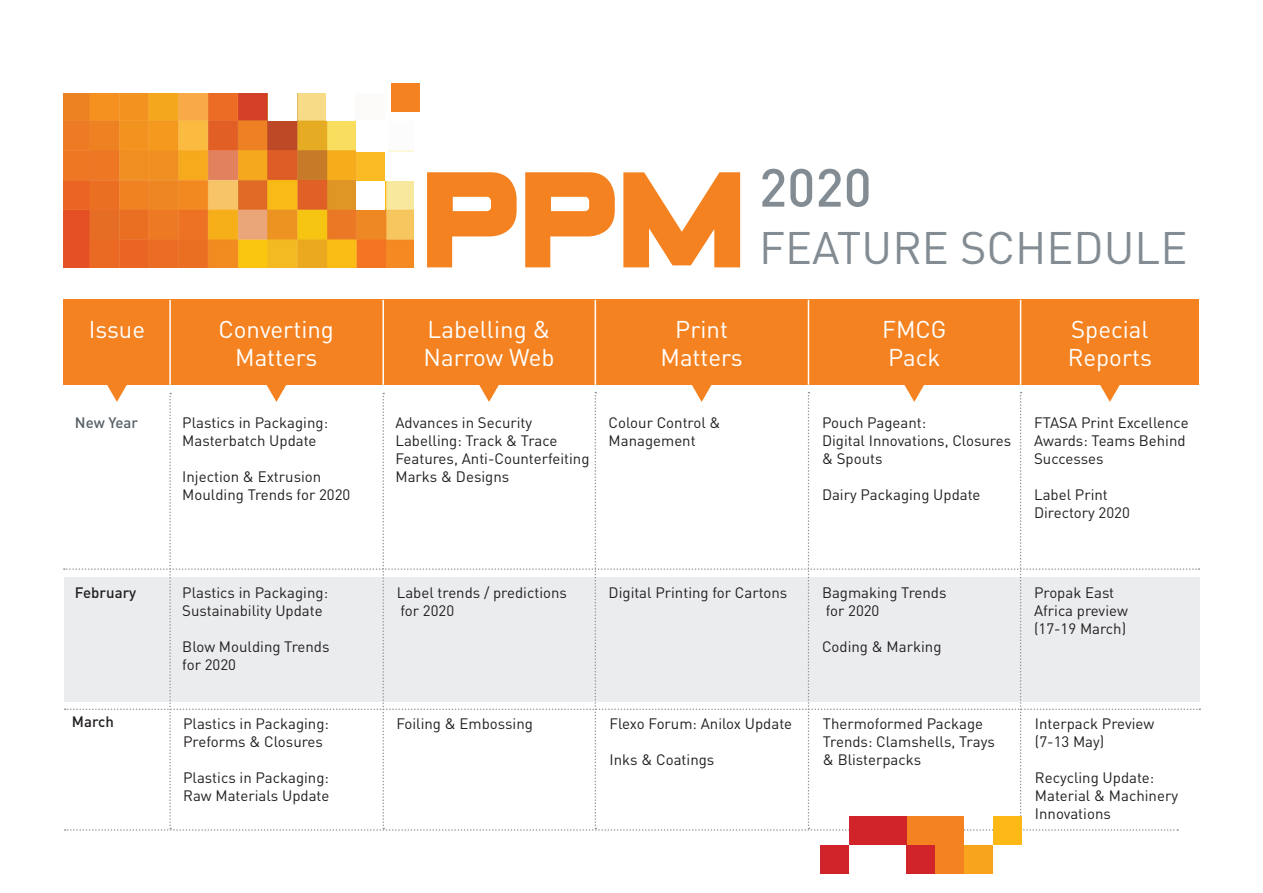
<style>
.page{position:relative;width:1263px;height:893px;background:#fff}
.page>*{position:absolute;margin:0;border:0;box-sizing:border-box;transform-origin:0 0}
.t1{font:500 52.8px "DIN";color:#838c92}
.t2{font:45px "DIN";color:#838c92}
.t3{font:24px "DIN";color:#fff}
.t4{font:15px/18px "DIN";color:#231f20}
.t5{font:500 15px "DIN";color:#231f20}
.t6{font:500 15px "DIN";color:#576065}
</style>
<div class="page">
<div style="left:64px;top:300px;width:106px;height:85px;background:#f58220"></div>
<div style="left:170px;top:300px;width:213px;height:85px;background:#f58220"></div>
<div style="left:383px;top:300px;width:212px;height:85px;background:#f58220"></div>
<div style="left:595px;top:300px;width:213px;height:85px;background:#f58220"></div>
<div style="left:808px;top:300px;width:212px;height:85px;background:#f58220"></div>
<div style="left:1020px;top:300px;width:179px;height:85px;background:#f58220"></div>
<hr style="left:169px;top:300px;width:2px;height:85px;background:#fff">
<hr style="left:382px;top:300px;width:2px;height:85px;background:#fff">
<hr style="left:595px;top:300px;width:1px;height:85px;background:#fff">
<hr style="left:808px;top:300px;width:1px;height:85px;background:#fff">
<hr style="left:1020px;top:300px;width:1px;height:85px;background:#fff">
<svg style="left:64px;top:376px;width:1136px;height:455px"></svg>
<svg style="left:623px;top:172px;width:117px;height:95px"></svg>
<svg style="left:427px;top:172px;width:90px;height:95px"></svg>
<svg style="left:525px;top:172px;width:90px;height:95px"></svg>
<img style="left:64px;top:93px;width:350px;height:174px">
<div style="left:385px;top:92px;width:29px;height:29px;background:#fff"></div>
<div style="left:326px;top:92px;width:29px;height:29px;background:#fff"></div>
<div style="left:385px;top:152px;width:29px;height:29px;background:#fff"></div>
<div style="left:356px;top:181px;width:29px;height:29px;background:#fff"></div>
<div style="left:268px;top:92px;width:29px;height:29px;background:#fff"></div>
<div style="left:356px;top:121px;width:31px;height:31px;background:#fff"></div>
<div style="left:391px;top:83px;width:29px;height:29px;background:#f58220"></div>
<div style="left:935px;top:845px;width:29px;height:29px;background:#f58220"></div>
<div style="left:935px;top:816px;width:29px;height:29px;background:#f58220"></div>
<div style="left:906px;top:816px;width:29px;height:29px;background:#f58220"></div>
<div style="left:964px;top:845px;width:29px;height:29px;background:#f9a51b"></div>
<div style="left:993px;top:816px;width:29px;height:29px;background:#fcb814"></div>
<div style="left:906px;top:845px;width:29px;height:29px;background:#d1232a"></div>
<div style="left:877px;top:816px;width:29px;height:29px;background:#d1232a"></div>
<div style="left:820px;top:845px;width:29px;height:29px;background:#d1232a"></div>
<div style="left:849px;top:816px;width:28px;height:29px;background:#d1232a"></div>
<p class="t3" style="left:89px;top:314px;width:58px">Issue</p>
<p class="t3" style="left:219px;top:314px;width:117px">Converting</p>
<p class="t3" style="left:235px;top:343px;width:84px">Matters</p>
<p class="t6" style="left:75px;top:413px;width:65px">New Year</p>
<p class="t4" style="left:182px;top:413px;width:147px">Plastics in Packaging:</p>
<p class="t4" style="left:182px;top:431px;width:136px">Masterbatch Update</p>
<p class="t4" style="left:182px;top:467px;width:140px">Injection &amp; Extrusion</p>
<p class="t4" style="left:182px;top:485px;width:170px">Moulding Trends for 2020</p>
<p class="t5" style="left:75px;top:583px;width:63px">February</p>
<p class="t4" style="left:182px;top:583px;width:147px">Plastics in Packaging:</p>
<p class="t4" style="left:182px;top:601px;width:142px">Sustainability Update</p>
<p class="t4" style="left:182px;top:637px;width:149px">Blow Moulding Trends</p>
<p class="t4" style="left:182px;top:655px;width:55px">for 2020</p>
<p class="t5" style="left:72px;top:712px;width:44px">March</p>
<p class="t4" style="left:183px;top:714px;width:147px">Plastics in Packaging:</p>
<p class="t4" style="left:183px;top:732px;width:141px">Preforms &amp; Closures</p>
<p class="t4" style="left:183px;top:768px;width:147px">Plastics in Packaging:</p>
<p class="t4" style="left:183px;top:786px;width:148px">Raw Materials Update</p>
<p class="t1" style="left:759px;top:154px;width:114px">2020</p>
<p class="t2" style="left:759px;top:220px;width:430px">FEATURE SCHEDULE</p>
<p class="t3" style="left:428px;top:314px;width:124px">Labelling &amp;</p>
<p class="t3" style="left:424px;top:343px;width:132px">Narrow Web</p>
<p class="t4" style="left:395px;top:413px;width:138px">Advances in Security</p>
<p class="t4" style="left:395px;top:431px;width:196px">Labelling: Track &amp; Trace<br>Features, Anti-Counterfeiting<br>Marks &amp; Designs</p>
<p class="t3" style="left:675px;top:314px;width:54px">Print</p>
<p class="t3" style="left:660px;top:343px;width:84px">Matters</p>
<p class="t4" style="left:609px;top:413px;width:114px">Colour Control &amp;</p>
<p class="t4" style="left:609px;top:431px;width:89px">Management</p>
<p class="t3" style="left:882px;top:314px;width:66px">FMCG</p>
<p class="t3" style="left:888px;top:343px;width:54px">Pack</p>
<p class="t4" style="left:822px;top:413px;width:106px">Pouch Pageant:</p>
<p class="t4" style="left:822px;top:431px;width:191px">Digital Innovations, Closures &amp; Spouts</p>
<p class="t4" style="left:822px;top:485px;width:160px">Dairy Packaging Update</p>
<p class="t3" style="left:1071px;top:314px;width:79px">Special</p>
<p class="t3" style="left:1068px;top:343px;width:86px">Reports</p>
<p class="t4" style="left:1034px;top:413px;width:156px">FTASA Print Excellence<br>Awards: Teams Behind<br>Successes</p>
<p class="t4" style="left:1034px;top:485px;width:75px">Label Print</p>
<p class="t4" style="left:1034px;top:503px;width:97px">Directory 2020</p>
<p class="t4" style="left:397px;top:583px;width:172px">Label trends / predictions</p>
<p class="t4" style="left:400px;top:601px;width:55px">for 2020</p>
<p class="t4" style="left:609px;top:583px;width:180px">Digital Printing for Cartons</p>
<p class="t4" style="left:822px;top:583px;width:126px">Bagmaking Trends</p>
<p class="t4" style="left:826px;top:601px;width:55px">for 2020</p>
<p class="t4" style="left:822px;top:637px;width:121px">Coding &amp; Marking</p>
<p class="t4" style="left:1034px;top:583px;width:82px">Propak East</p>
<p class="t4" style="left:1034px;top:601px;width:95px">Africa preview</p>
<p class="t4" style="left:1034px;top:619px;width:94px">(17-19 March)</p>
<p class="t4" style="left:396px;top:714px;width:138px">Foiling &amp; Embossing</p>
<p class="t4" style="left:609px;top:714px;width:184px">Flexo Forum: Anilox Update</p>
<p class="t4" style="left:609px;top:750px;width:106px">Inks &amp; Coatings</p>
<p class="t4" style="left:823px;top:714px;width:173px">Thermoformed Package<br>Trends: Clamshells, Trays &amp; Blisterpacks</p>
<p class="t4" style="left:1035px;top:714px;width:121px">Interpack Preview</p>
<p class="t4" style="left:1035px;top:732px;width:71px">(7-13 May)</p>
<p class="t4" style="left:1035px;top:768px;width:145px">Recycling Update:<br>Material &amp; Machinery<br>Innovations</p>
</div>
